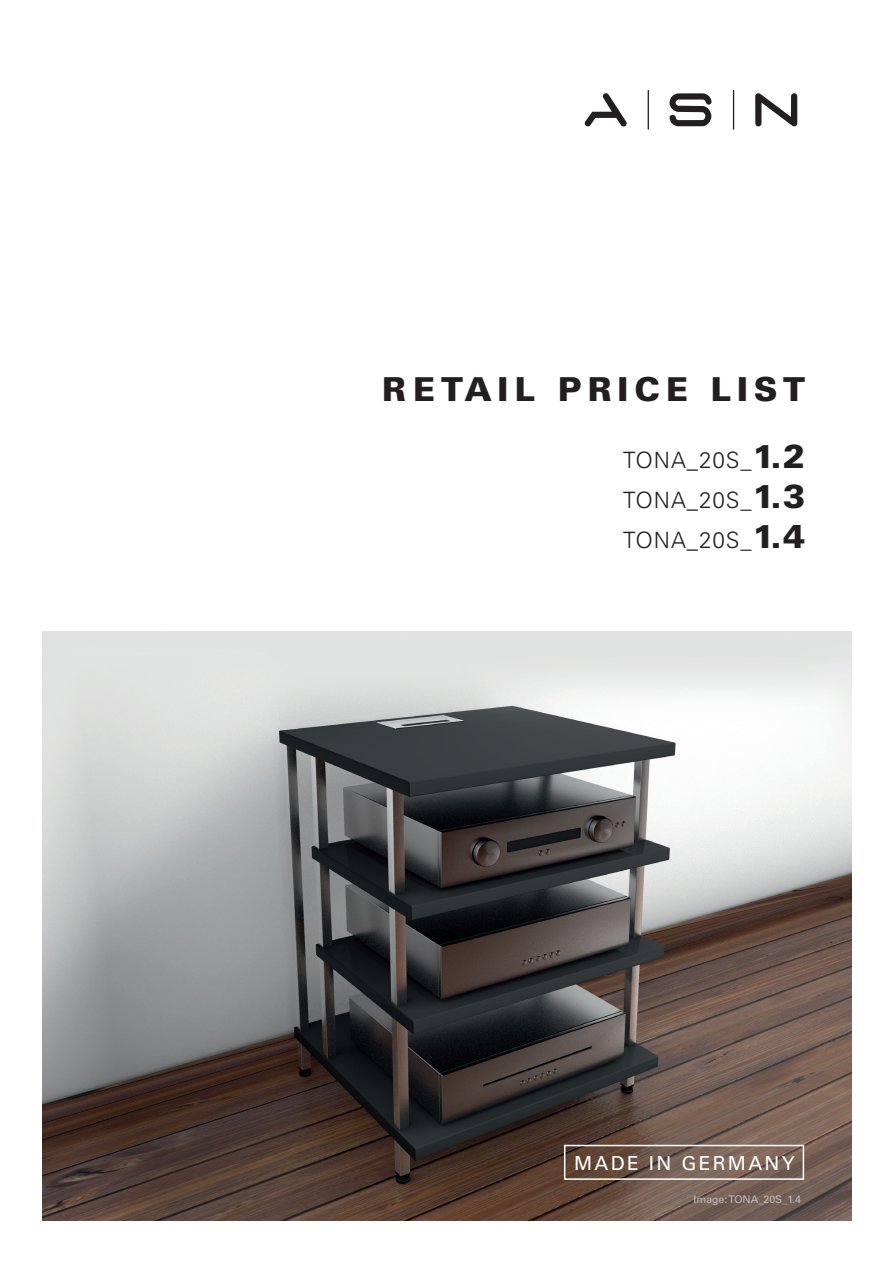
<style>
.page{position:relative;width:893px;height:1263px;background:#fff}
.page>*{position:absolute;margin:0;border:0;box-sizing:border-box;transform-origin:0 0}
.t1{font:900 33px "Univers LT Std";letter-spacing:.18em;color:#231f20}
.t2{font:300 22.5px/39.6px "Univers LT Std";letter-spacing:.04em;color:#231f20;text-align:justify}
.t3{font:19.2px "Univers LT Std";letter-spacing:.12em;color:#fff}
.t4{font:10.5px "Univers LT Std";color:#bcbdc0}
.s1{font-weight:900}
.s2{font-weight:900;font-size:33px}
</style>
<div class="page">
<img style="left:43px;top:631px;width:808px;height:589px">
<svg style="left:755px;top:93px;width:42px;height:34px"></svg>
<svg style="left:584px;top:93px;width:43px;height:34px"></svg>
<svg style="left:669px;top:93px;width:43px;height:33px"></svg>
<hr style="left:733px;top:90px;width:1px;height:40px;background:#231f20">
<hr style="left:648px;top:90px;width:1px;height:40px;background:#231f20">
<div style="left:564px;top:1145px;width:240px;height:35px;border:2px solid #fff"></div>
<h1 class="t1" style="left:382px;top:369px;width:425px">RETAIL PRICE LIST</h1>
<p class="t2" style="left:623px;top:441px;width:183px">TONA_20S<span class="s1">_</span><span class="s2">1.2<br></span>TONA_20S<span class="s1">_</span><span class="s2">1.3<br></span>TONA_20S<span class="s1">_</span><span class="s2">1.4</span></p>
<p class="t3" style="left:574px;top:1151px;width:222px">MADE IN GERMANY</p>
<p class="t4" style="left:693px;top:1192px;width:109px">Image: TONA_20S_1.4</p>
</div>
